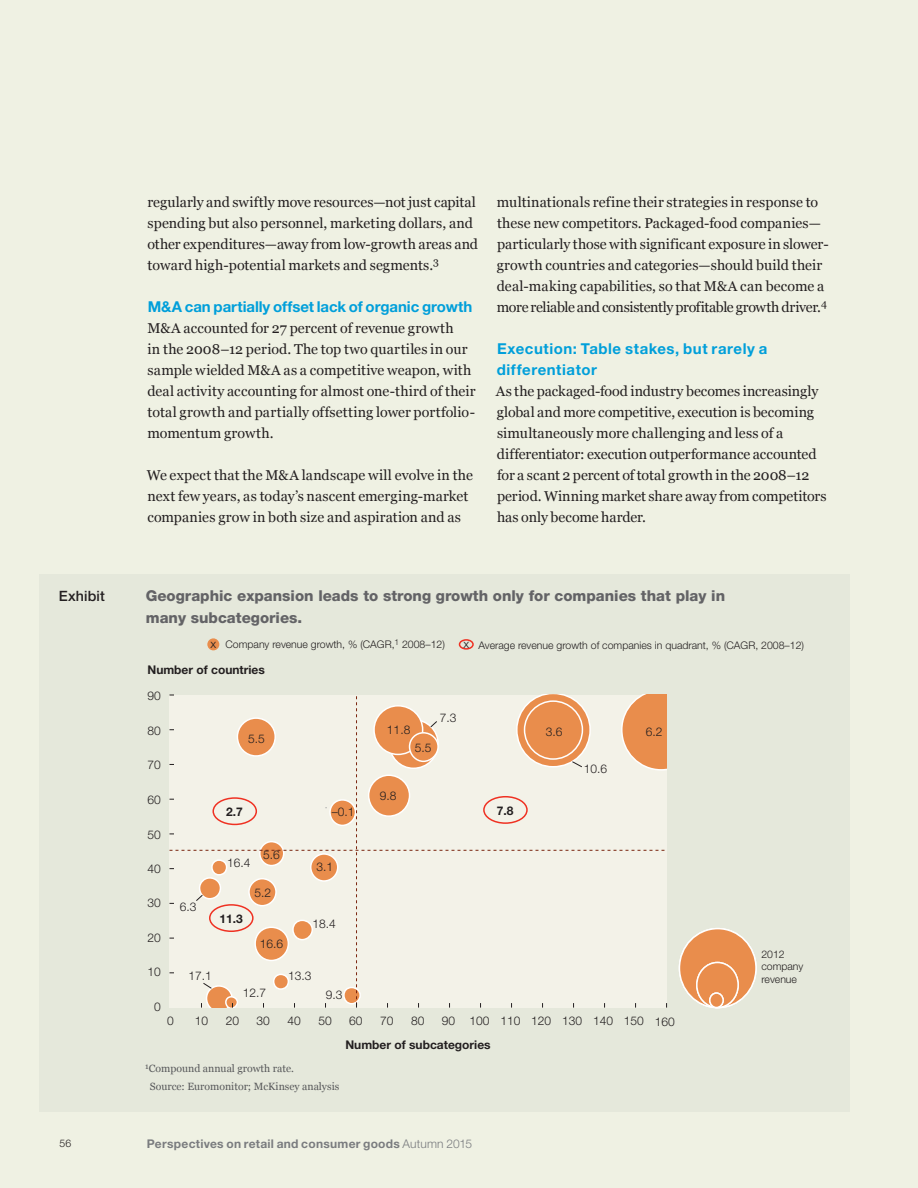
<style>
.page{position:relative;width:918px;height:1188px;background:#eff1e3}
.page>*{position:absolute;margin:0;border:0;box-sizing:border-box;transform-origin:0 0}
.t1{font:800 15px/22.5px "Helvetica Neue LT Std";color:#636366}
.t2{font:700 15px/21px "Helvetica Neue LT Std";letter-spacing:.025em;color:#009fda}
.t3{font:700 15px "Helvetica Neue LT Std";letter-spacing:-.005em;color:#009fda}
.t4{font:800 15px "Helvetica Neue LT Std";color:#231f20}
.t5{font:14.25px/21px "Georgia";color:#231f20}
.t6{font:500 14.25px "Helvetica Neue LT Std";letter-spacing:.01em;color:#231f20}
.t7{font:300 12px "Helvetica Neue LT Std";color:#231f20}
.t8{font:700 12px "Helvetica Neue LT Std";color:#231f20}
.t9{font:700 12px "Helvetica Neue LT Std";letter-spacing:.025em;color:#7a7c7f}
.t10{font:300 10.5px/12.6px "Helvetica Neue LT Std";color:#231f20}
.t11{font:10.5px/17.2px "Georgia";color:#57585a}
.s1{font-weight:300}
</style>
<div class="page">
<div style="left:39px;top:574px;width:810px;height:537px;background:#e5e8db"></div>
<div style="left:207px;top:638px;width:12px;height:12px;background:#e98d4c;border-radius:50%"></div>
<div style="left:459px;top:639px;width:15px;height:11px;border:2px solid #ef3122;border-radius:50%"></div>
<div style="left:679px;top:929px;width:77px;height:79px;background:#e98d4c;border-radius:50%"></div>
<div style="left:679px;top:928px;width:78px;height:80px;border:2px solid #fff;border-radius:50%"></div>
<div style="left:697px;top:963px;width:41px;height:44px;background:#e98d4c;border-radius:50%"></div>
<div style="left:696px;top:962px;width:43px;height:46px;border:2px solid #fff;border-radius:50%"></div>
<div style="left:710px;top:993px;width:13px;height:14px;background:#e98d4c;border-radius:50%"></div>
<div style="left:709px;top:992px;width:15px;height:16px;border:2px solid #fff;border-radius:50%"></div>
<svg style="left:169px;top:695px;width:498px;height:313px"></svg>
<p class="t6" style="left:59px;top:587px;width:48px">Exhibit</p>
<p class="t5" style="left:147px;top:191px;width:332px">regularly and swiftly move resources—not just capital spending but also personnel, marketing dollars, and other expenditures—away from low-growth areas and toward high-potential markets and segments.<sup>3</sup></p>
<p class="t3" style="left:148px;top:297px;width:326px">M&amp;A can partially offset lack of organic growth</p>
<p class="t5" style="left:147px;top:317px;width:330px">M&amp;A accounted for 27 percent of revenue growth<br>in the 2008–12 period. The top two quartiles in our sample wielded M&amp;A as a competitive weapon, with deal activity accounting for almost one-third of their total growth and partially offsetting lower portfolio&shy;momentum growth.</p>
<p class="t5" style="left:147px;top:464px;width:328px">We expect that the M&amp;A landscape will evolve in the next few years, as today’s nascent emerging-market companies grow in both size and aspiration and as</p>
<p class="t4" style="left:146px;top:420px;width:116px">PoRCG_4_2015</p>
<p class="t4" style="left:146px;top:462px;width:101px">Exhibit 1 of 1</p>
<p class="t5" style="left:497px;top:191px;width:334px">multinationals refine their strategies in response to these new competitors. Packaged-food companies— particularly those with significant exposure in slower&shy;growth countries and categories—should build their deal-making capabilities, so that M&amp;A can become a more reliable and consistently profitable growth driver.<sup>4</sup></p>
<p class="t2" style="left:497px;top:337px;width:272px">Execution: Table stakes, but rarely a differentiator</p>
<p class="t5" style="left:496px;top:380px;width:332px">As the packaged-food industry becomes increasingly global and more competitive, execution is becoming simultaneously more challenging and less of a differentiator: execution outperformance accounted for a scant 2 percent of total growth in the 2008–12 period. Winning market share away from competitors has only become harder.</p>
<p class="t1" style="left:146px;top:584px;width:581px">Geographic expansion leads to strong growth only for companies that play in many subcategories.</p>
<p class="t8" style="left:147px;top:662px;width:119px">Number of countries</p>
<p class="t10" style="left:226px;top:638px;width:221px">Company revenue growth, % (CAGR,<sup>1</sup> 2008–12)</p>
<p class="t10" style="left:478px;top:638px;width:327px">Average revenue growth of companies in quadrant, % (CAGR, 2008–12)</p>
<p class="t7" style="left:210px;top:636px;width:7px">x</p>
<p class="t7" style="left:463px;top:636px;width:7px">x</p>
<p class="t7" style="left:147px;top:689px;width:15px">90</p>
<p class="t7" style="left:440px;top:710px;width:18px">7.3</p>
<p class="t7" style="left:147px;top:724px;width:15px">80</p>
<p class="t7" style="left:248px;top:731px;width:18px">5.5</p>
<p class="t7" style="left:387px;top:722px;width:25px">11.8</p>
<p class="t7" style="left:546px;top:725px;width:18px">3.6</p>
<p class="t7" style="left:415px;top:741px;width:18px">5.5</p>
<p class="t7" style="left:646px;top:725px;width:18px">6.2</p>
<p class="t7" style="left:147px;top:757px;width:15px">70</p>
<p class="t7" style="left:584px;top:762px;width:25px">10.6</p>
<p class="t7" style="left:147px;top:792px;width:15px">60</p>
<p class="t7" style="left:380px;top:789px;width:18px">9.8</p>
<p class="t8" style="left:226px;top:804px;width:18px">2.7</p>
<p class="t8" style="left:497px;top:803px;width:18px">7.8</p>
<p class="t7" style="left:332px;top:805px;width:24px">–0.1</p>
<p class="t7" style="left:147px;top:827px;width:15px">50</p>
<p class="t7" style="left:147px;top:861px;width:15px">40</p>
<p class="t7" style="left:227px;top:856px;width:25px">16.4</p>
<p class="t7" style="left:263px;top:847px;width:18px">5.6</p>
<p class="t7" style="left:317px;top:859px;width:18px">3.1</p>
<p class="t7" style="left:255px;top:885px;width:18px">5.2</p>
<p class="t7" style="left:147px;top:896px;width:15px">30</p>
<p class="t7" style="left:180px;top:899px;width:18px">6.3</p>
<p class="t8" style="left:219px;top:911px;width:25px">11.3</p>
<p class="t7" style="left:313px;top:916px;width:25px">18.4</p>
<p class="t7" style="left:147px;top:930px;width:15px">20</p>
<p class="t7" style="left:260px;top:936px;width:25px">16.6</p>
<p class="t7" style="left:147px;top:964px;width:15px">10</p>
<p class="t7" style="left:189px;top:969px;width:25px">17.1</p>
<p class="t7" style="left:288px;top:969px;width:25px">13.3</p>
<p class="t7" style="left:243px;top:985px;width:25px">12.7</p>
<p class="t7" style="left:326px;top:988px;width:18px">9.3</p>
<p class="t7" style="left:154px;top:999px;width:8px">0</p>
<p class="t7" style="left:167px;top:1014px;width:8px">0</p>
<p class="t7" style="left:195px;top:1014px;width:15px">10</p>
<p class="t7" style="left:226px;top:1014px;width:15px">20</p>
<p class="t7" style="left:257px;top:1014px;width:15px">30</p>
<p class="t7" style="left:287px;top:1014px;width:15px">40</p>
<p class="t7" style="left:318px;top:1014px;width:15px">50</p>
<p class="t7" style="left:349px;top:1014px;width:15px">60</p>
<p class="t7" style="left:380px;top:1014px;width:15px">70</p>
<p class="t7" style="left:411px;top:1014px;width:15px">80</p>
<p class="t7" style="left:442px;top:1014px;width:234px">90 100 110 120 130 140 150 160</p>
<p class="t8" style="left:345px;top:1037px;width:147px">Number of subcategories</p>
<p class="t11" style="left:150px;top:1060px;width:191px;text-indent:-5px"><sup>1</sup>Compound annual growth rate.<br>Source: Euromonitor; McKinsey analysis</p>
<p class="t10" style="left:761px;top:947px;width:44px">2012 company revenue</p>
<p class="t10" style="left:60px;top:1137px;width:13px">56</p>
<p class="t9" style="left:147px;top:1136px;width:327px">Perspectives on retail and consumer goods <span class="s1">Autumn 2015</span></p>
</div>
